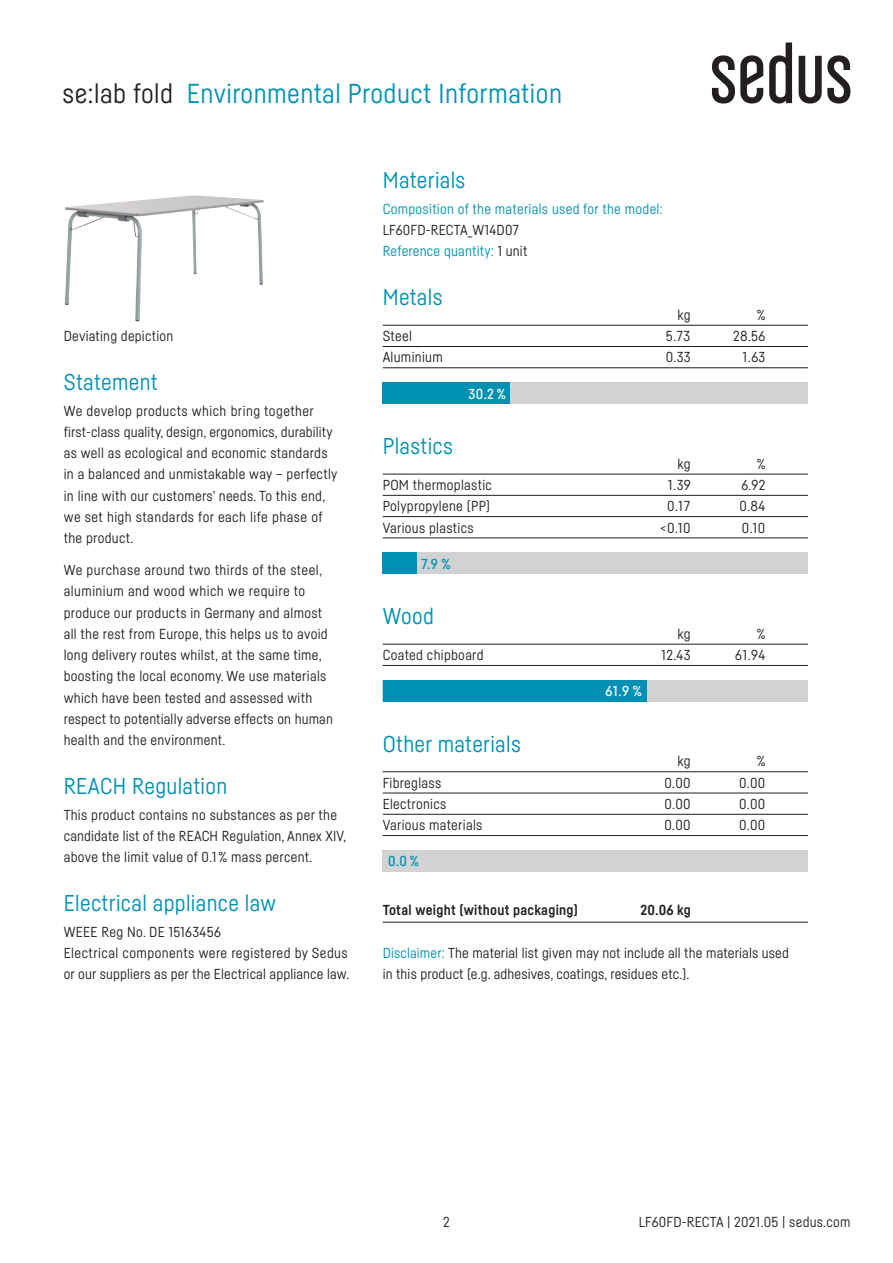
<style>
.page{position:relative;width:893px;height:1263px;background:#fff}
.page>*{position:absolute;margin:0;border:0;box-sizing:border-box;transform-origin:0 0}
.t1{font:27px "Sedus Sans";letter-spacing:.015em;color:#0091b2}
.t2{font:22.5px "Sedus Sans";letter-spacing:.015em;color:#0091b2}
.t3{font:14.25px/21.3px "Sedus Sans";letter-spacing:.02em;color:#231f20}
.t4{font:14.25px "Sedus Sans";letter-spacing:.02em;color:#0091b2}
.t5{font:700 14.25px "Sedus Sans";letter-spacing:.02em;color:#231f20}
.t6{font:500 14.25px "Sedus Sans";color:#fff}
.t7{font:500 14.25px "Sedus Sans";color:#0091b2}
.s1{color:#231f20}
.s2{color:#0091b2}
</style>
<div class="page">
<div style="left:383px;top:553px;width:425px;height:21px;background:#d1d2d4"></div>
<div style="left:383px;top:553px;width:34px;height:21px;background:#0091b2"></div>
<svg style="left:712px;top:55px;width:51px;height:49px"></svg>
<svg style="left:769px;top:43px;width:23px;height:61px"></svg>
<svg style="left:799px;top:55px;width:51px;height:49px"></svg>
<hr style="left:383px;top:325px;width:425px;height:1px;background:#231f20">
<hr style="left:383px;top:346px;width:425px;height:1px;background:#231f20">
<hr style="left:383px;top:367px;width:425px;height:1px;background:#231f20">
<div style="left:383px;top:383px;width:425px;height:21px;background:#d1d2d4"></div>
<div style="left:383px;top:383px;width:127px;height:21px;background:#0091b2"></div>
<hr style="left:383px;top:474px;width:425px;height:1px;background:#231f20">
<hr style="left:383px;top:495px;width:425px;height:1px;background:#231f20">
<hr style="left:383px;top:516px;width:425px;height:1px;background:#231f20">
<hr style="left:383px;top:538px;width:425px;height:1px;background:#231f20">
<hr style="left:383px;top:771px;width:425px;height:1px;background:#231f20">
<hr style="left:383px;top:793px;width:425px;height:1px;background:#231f20">
<hr style="left:383px;top:814px;width:425px;height:1px;background:#231f20">
<hr style="left:383px;top:835px;width:425px;height:1px;background:#231f20">
<div style="left:383px;top:850px;width:425px;height:22px;background:#d1d2d4"></div>
<hr style="left:383px;top:922px;width:425px;height:1px;background:#231f20">
<hr style="left:383px;top:644px;width:425px;height:1px;background:#231f20">
<hr style="left:383px;top:665px;width:425px;height:1px;background:#231f20">
<div style="left:383px;top:680px;width:425px;height:22px;background:#d1d2d4"></div>
<div style="left:383px;top:680px;width:263px;height:22px;background:#0091b2"></div>
<img style="left:65px;top:196px;width:120px;height:125px">
<h1 class="t1" style="left:63px;top:77px;width:501px"><span class="s1">se:lab fold</span> Environmental Product Information</h1>
<h2 class="t2" style="left:383px;top:167px;width:84px">Materials</h2>
<p class="t4" style="left:383px;top:200px;width:282px">Composition of the materials used for the model:</p>
<p class="t3" style="left:383px;top:219px;width:146px">LF60FD-RECTA_W14D07<br><span class="s2">Reference quantity:</span> 1 unit</p>
<p class="t3" style="left:64px;top:325px;width:111px">Deviating depiction</p>
<h2 class="t2" style="left:64px;top:369px;width:95px">Statement</h2>
<p class="t3" style="left:64px;top:400px;width:275px">We develop products which bring together first-class quality, design, ergonomics, durability as well as ecological and economic standards in a balanced and unmistakable way – perfectly in line with our customers’ needs. To this end, we set high standards for each life phase of the product.</p>
<p class="t3" style="left:64px;top:559px;width:271px">We purchase around two thirds of the steel, aluminium and wood which we require to produce our products in Germany and almost all the rest from Europe, this helps us to avoid long delivery routes whilst, at the same time, boosting the local economy. We use materials which have been tested and assessed with respect to potentially adverse effects on human health and the environment.</p>
<h2 class="t2" style="left:64px;top:773px;width:165px">REACH Regulation</h2>
<p class="t3" style="left:64px;top:803px;width:284px">This product contains no substances as per the candidate list of the REACH Regulation, Annex XIV, above the limit value of 0.1 % mass percent.</p>
<h2 class="t2" style="left:64px;top:890px;width:214px">Electrical appliance law</h2>
<p class="t3" style="left:64px;top:920px;width:287px">WEEE Reg No. DE 15163456<br>Electrical components were registered by Sedus or our suppliers as per the Electrical appliance law.</p>
<h2 class="t2" style="left:383px;top:284px;width:61px">Metals</h2>
<p class="t3" style="left:678px;top:304px;width:15px">kg</p>
<p class="t3" style="left:757px;top:304px;width:10px">%</p>
<p class="t3" style="left:383px;top:325px;width:31px">Steel</p>
<p class="t3" style="left:666px;top:325px;width:26px">5.73</p>
<p class="t3" style="left:733px;top:325px;width:34px">28.56</p>
<p class="t3" style="left:383px;top:346px;width:62px">Aluminium</p>
<p class="t3" style="left:666px;top:346px;width:26px">0.33</p>
<p class="t3" style="left:743px;top:346px;width:24px">1.63</p>
<h2 class="t2" style="left:383px;top:433px;width:72px">Plastics</h2>
<p class="t6" style="left:469px;top:385px;width:39px">30.2 %</p>
<p class="t3" style="left:678px;top:453px;width:15px">kg</p>
<p class="t3" style="left:757px;top:453px;width:10px">%</p>
<p class="t3" style="left:383px;top:474px;width:111px">POM thermoplastic</p>
<p class="t3" style="left:668px;top:474px;width:24px">1.39</p>
<p class="t3" style="left:741px;top:474px;width:25px">6.92</p>
<p class="t3" style="left:383px;top:495px;width:109px">Polypropylene (PP)</p>
<p class="t3" style="left:667px;top:495px;width:24px">0.17</p>
<p class="t3" style="left:740px;top:495px;width:27px">0.84</p>
<p class="t3" style="left:383px;top:516px;width:92px">Various plastics</p>
<p class="t3" style="left:660px;top:516px;width:32px">&lt;0.10</p>
<p class="t3" style="left:742px;top:516px;width:25px">0.10</p>
<p class="t7" style="left:421px;top:555px;width:31px">7.9 %</p>
<h2 class="t2" style="left:383px;top:603px;width:53px">Wood</h2>
<p class="t3" style="left:678px;top:623px;width:15px">kg</p>
<p class="t3" style="left:757px;top:623px;width:10px">%</p>
<p class="t3" style="left:383px;top:644px;width:102px">Coated chipboard</p>
<p class="t3" style="left:661px;top:644px;width:31px">12.43</p>
<p class="t3" style="left:735px;top:644px;width:32px">61.94</p>
<p class="t6" style="left:606px;top:682px;width:38px">61.9 %</p>
<h2 class="t2" style="left:383px;top:730px;width:140px">Other materials</h2>
<p class="t3" style="left:678px;top:750px;width:15px">kg</p>
<p class="t3" style="left:757px;top:750px;width:10px">%</p>
<p class="t3" style="left:383px;top:772px;width:60px">Fibreglass</p>
<p class="t3" style="left:664px;top:772px;width:28px">0.00</p>
<p class="t3" style="left:739px;top:772px;width:28px">0.00</p>
<p class="t3" style="left:383px;top:793px;width:65px">Electronics</p>
<p class="t3" style="left:664px;top:793px;width:28px">0.00</p>
<p class="t3" style="left:739px;top:793px;width:28px">0.00</p>
<p class="t3" style="left:383px;top:814px;width:101px">Various materials</p>
<p class="t3" style="left:664px;top:814px;width:28px">0.00</p>
<p class="t3" style="left:739px;top:814px;width:28px">0.00</p>
<p class="t7" style="left:388px;top:853px;width:32px">0.0 %</p>
<p class="t5" style="left:383px;top:901px;width:197px">Total weight (without packaging)</p>
<p class="t5" style="left:640px;top:901px;width:52px">20.06 kg</p>
<p class="t3" style="left:383px;top:942px;width:408px"><span class="s2">Disclaimer:</span> The material list given may not include all the materials used in this product (e.g. adhesives, coatings, residues etc.).</p>
<p class="t3" style="left:443px;top:1211px;width:8px">2</p>
<p class="t3" style="left:639px;top:1211px;width:213px">LF60FD-RECTA | 2021.05 | sedus.com</p>
</div>
